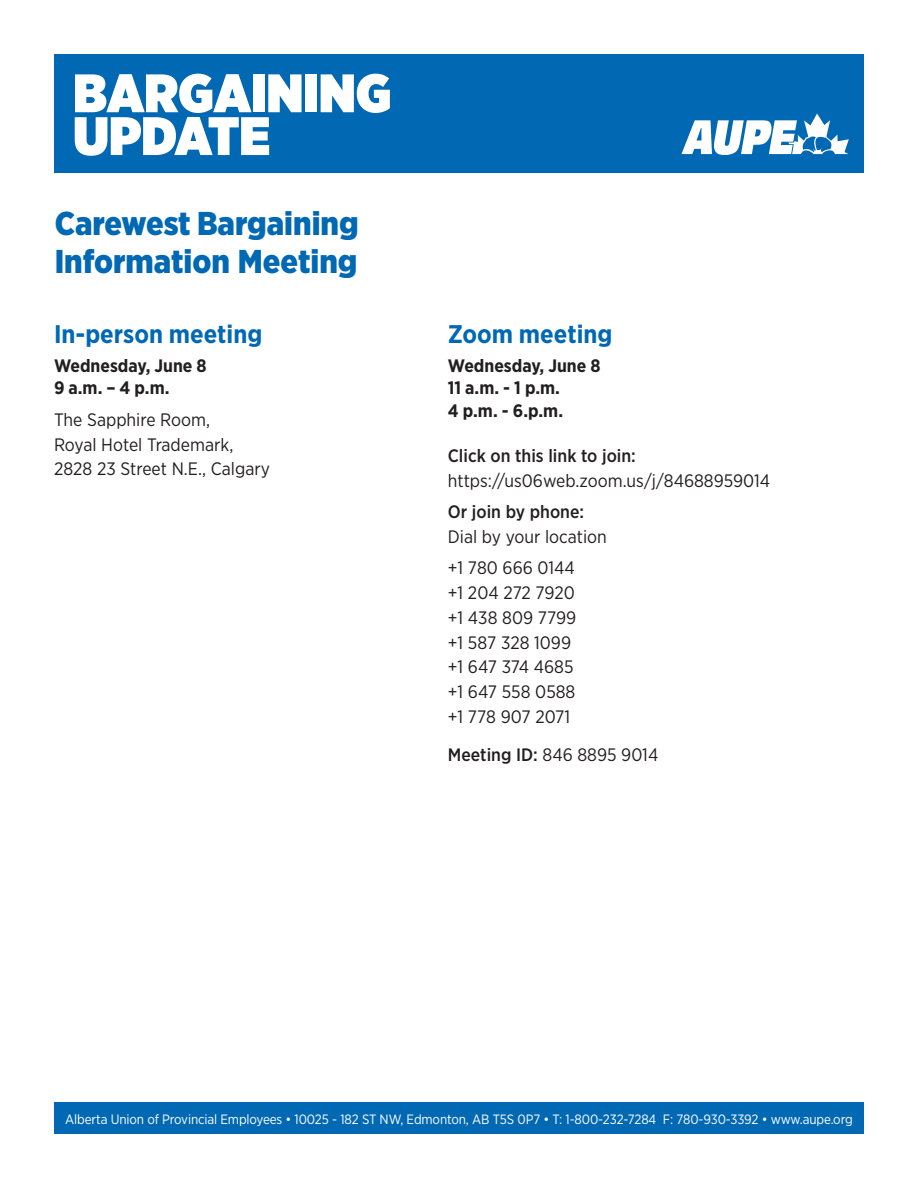
<style>
.page{position:relative;width:918px;height:1188px;background:#fff}
.page>*{position:absolute;margin:0;border:0;box-sizing:border-box;transform-origin:0 0}
.t1{font:900 54px "Gotham Narrow";color:#fff}
.body_copy{font:900 33px/37.5px "Gotham Narrow";color:#0168b3}
.body_copy-2{font:700 25.5px "Gotham Narrow";color:#0168b3}
.body_copy-3{font:18px "Gotham Narrow";color:#231f20}
.body_copy-4{font:700 18px "Gotham Narrow";color:#231f20}
.body_copy-5{font:500 18px "Gotham Narrow";color:#231f20}
.t2{font:13.5px "Gotham Narrow";letter-spacing:-.01em;color:#fff}
.s1{font-weight:500}
</style>
<div class="page">
<div style="left:54px;top:54px;width:810px;height:118px;background:#0168b3"></div>
<div style="left:54px;top:1102px;width:810px;height:32px;background:#0168b3"></div>
<svg style="left:681px;top:114px;width:168px;height:41px"></svg>
<p class="t1" style="left:73px;top:57px;width:320px">BARGAINING</p>
<p class="t1" style="left:73px;top:99px;width:199px">UPDATE</p>
<p class="body_copy" style="left:55px;top:205px;width:305px">Carewest Bargaining<br>Information Meeting</p>
<p class="body_copy-2" style="left:54px;top:317px;width:210px">In-person meeting</p>
<p class="body_copy-4" style="left:54px;top:354px;width:154px">Wednesday, June 8</p>
<p class="body_copy-4" style="left:54px;top:377px;width:117px">9 a.m. – 4 p.m.</p>
<p class="body_copy-3" style="left:54px;top:408px;width:158px">The Sapphire Room,</p>
<p class="body_copy-3" style="left:54px;top:433px;width:181px">Royal Hotel Trademark,</p>
<p class="body_copy-3" style="left:54px;top:458px;width:217px">2828 23 Street N.E., Calgary</p>
<p class="body_copy-2" style="left:448px;top:317px;width:166px">Zoom meeting</p>
<p class="body_copy-4" style="left:448px;top:354px;width:154px">Wednesday, June 8</p>
<p class="body_copy-4" style="left:448px;top:377px;width:114px">11 a.m. - 1 p.m.</p>
<p class="body_copy-4" style="left:448px;top:399px;width:117px">4 p.m. - 6.p.m.</p>
<p class="body_copy-5" style="left:448px;top:444px;width:190px">Click on this link to join:</p>
<p class="body_copy-3" style="left:448px;top:469px;width:324px">https://us06web.zoom.us/j/84688959014</p>
<p class="body_copy-5" style="left:448px;top:500px;width:138px">Or join by phone:</p>
<p class="body_copy-3" style="left:448px;top:525px;width:161px">Dial by your location</p>
<p class="body_copy-3" style="left:448px;top:557px;width:129px">+1 780 666 0144</p>
<p class="body_copy-3" style="left:448px;top:582px;width:129px">+1 204 272 7920</p>
<p class="body_copy-3" style="left:448px;top:606px;width:130px">+1 438 809 7799</p>
<p class="body_copy-3" style="left:448px;top:631px;width:125px">+1 587 328 1099</p>
<p class="body_copy-3" style="left:448px;top:656px;width:127px">+1 647 374 4685</p>
<p class="body_copy-3" style="left:448px;top:681px;width:129px">+1 647 558 0588</p>
<p class="body_copy-3" style="left:448px;top:705px;width:124px">+1 778 907 2071</p>
<p class="body_copy-3" style="left:448px;top:744px;width:212px"><span class="s1">Meeting ID:</span> 846 8895 9014</p>
<p class="t2" style="left:65px;top:1110px;width:789px">Alberta Union of Provincial Employees • 10025 - 182 ST NW, Edmonton, AB T5S 0P7 • T: 1-800-232-7284 F: 780-930-3392 • www.aupe.org</p>
</div>
